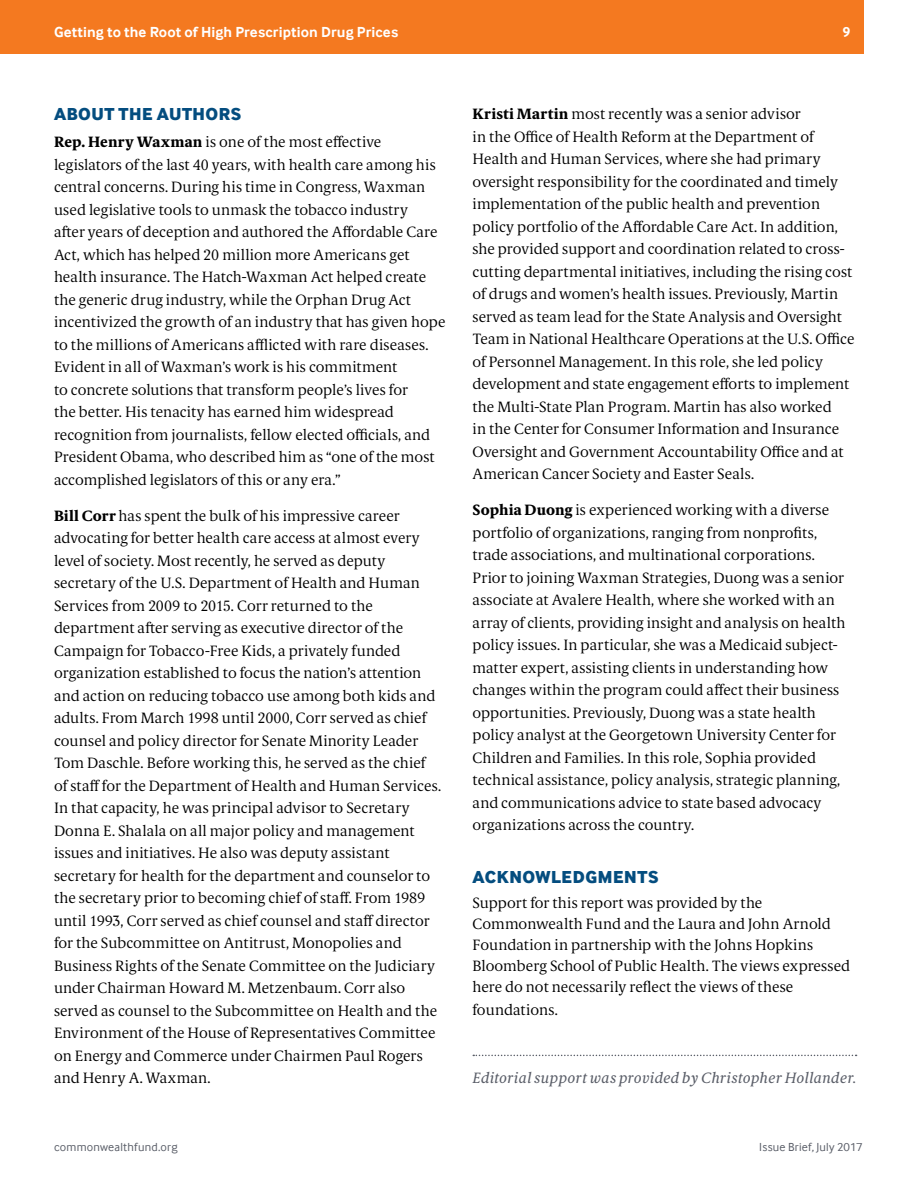
<style>
.page{position:relative;width:918px;height:1188px;background:#fff}
.page>*{position:absolute;margin:0;border:0;box-sizing:border-box;transform-origin:0 0}
.Heads_-_All_Caps{font:18px "Inter Face X Bold";letter-spacing:.03em;color:#044d7f}
.Body_Copy_-_No_Inden{font:300 15px/22.5px "Berlingske Serif Text";letter-spacing:.005em;color:#000}
.Body_Copy_-_No_Inden-2{font:italic 15px "Berlingske Serif Text";letter-spacing:.015em;color:#5a5e68}
.t1{font:700 15px "Inter Face Da Ma";letter-spacing:.01em;color:#fff}
.t2{font:12px "Inter Face";letter-spacing:.02em;color:#5a5e68}
.s1{font-weight:800}
</style>
<div class="page">
<div style="left:0;top:0;width:864px;height:54px;background:#f47920"></div>
<svg style="left:473px;top:1055px;width:384px;height:1px"></svg>
<p class="t1" style="left:54px;top:24px;width:346px">Getting to the Root of High Prescription Drug Prices</p>
<p class="t1" style="left:842px;top:24px;width:10px">9</p>
<p class="Heads_-_All_Caps" style="left:54px;top:103px;width:189px">ABOUT THE AUTHORS</p>
<p class="Body_Copy_-_No_Inden" style="left:54px;top:130px;width:393px"><span class="s1">Rep. Henry Waxman</span> is one of the most effective legislators of the last 40 years, with health care among his central concerns. During his time in Congress, Waxman used legislative tools to unmask the tobacco industry<br>after years of deception and authored the Affordable Care Act, which has helped 20 million more Americans get health insurance. The Hatch-Waxman Act helped create the generic drug industry, while the Orphan Drug Act incentivized the growth of an industry that has given hope to the millions of Americans afflicted with rare diseases.<br>Evident in all of Waxman’s work is his commitment<br>to concrete solutions that transform people’s lives for<br>the better. His tenacity has earned him widespread recognition from journalists, fellow elected officials, and President Obama, who described him as “one of the most accomplished legislators of this or any era.”</p>
<p class="Body_Copy_-_No_Inden" style="left:54px;top:504px;width:389px"><span class="s1">Bill Corr</span> has spent the bulk of his impressive career advocating for better health care access at almost every level of society. Most recently, he served as deputy secretary of the U.S. Department of Health and Human Services from 2009 to 2015. Corr returned to the department after serving as executive director of the Campaign for Tobacco-Free Kids, a privately funded organization established to focus the nation’s attention and action on reducing tobacco use among both kids and adults. From March 1998 until 2000, Corr served as chief counsel and policy director for Senate Minority Leader Tom Daschle. Before working this, he served as the chief of staff for the Department of Health and Human Services.<br>In that capacity, he was principal advisor to Secretary Donna E. Shalala on all major policy and management issues and initiatives. He also was deputy assistant secretary for health for the department and counselor to the secretary prior to becoming chief of staff. From 1989 until 1993, Corr served as chief counsel and staff director for the Subcommittee on Antitrust, Monopolies and Business Rights of the Senate Committee on the Judiciary under Chairman Howard M. Metzenbaum. Corr also served as counsel to the Subcommittee on Health and the Environment of the House of Representatives Committee on Energy and Commerce under Chairmen Paul Rogers and Henry A. Waxman.</p>
<p class="Body_Copy_-_No_Inden" style="left:472px;top:102px;width:384px"><span class="s1">Kristi Martin</span> most recently was a senior advisor<br>in the Office of Health Reform at the Department of Health and Human Services, where she had primary oversight responsibility for the coordinated and timely implementation of the public health and prevention policy portfolio of the Affordable Care Act. In addition, she provided support and coordination related to cross&shy;cutting departmental initiatives, including the rising cost of drugs and women’s health issues. Previously, Martin served as team lead for the State Analysis and Oversight Team in National Healthcare Operations at the U.S. Office of Personnel Management. In this role, she led policy development and state engagement efforts to implement the Multi-State Plan Program. Martin has also worked<br>in the Center for Consumer Information and Insurance Oversight and Government Accountability Office and at American Cancer Society and Easter Seals.</p>
<p class="Body_Copy_-_No_Inden" style="left:472px;top:498px;width:374px"><span class="s1">Sophia Duong</span> is experienced working with a diverse portfolio of organizations, ranging from nonprofits, trade associations, and multinational corporations.<br>Prior to joining Waxman Strategies, Duong was a senior associate at Avalere Health, where she worked with an array of clients, providing insight and analysis on health policy issues. In particular, she was a Medicaid subject&shy;matter expert, assisting clients in understanding how changes within the program could affect their business opportunities. Previously, Duong was a state health policy analyst at the Georgetown University Center for Children and Families. In this role, Sophia provided technical assistance, policy analysis, strategic planning, and communications advice to state based advocacy organizations across the country.</p>
<p class="Heads_-_All_Caps" style="left:472px;top:866px;width:188px">ACKNOWLEDGMENTS</p>
<p class="Body_Copy_-_No_Inden" style="left:472px;top:892px;width:379px;line-height:21px">Support for this report was provided by the Commonwealth Fund and the Laura and John Arnold Foundation in partnership with the Johns Hopkins Bloomberg School of Public Health. The views expressed here do not necessarily reflect the views of these</p>
<p class="Body_Copy_-_No_Inden" style="left:472px;top:998px;width:87px">foundations.</p>
<p class="Body_Copy_-_No_Inden-2" style="left:472px;top:1067px;width:385px">Editorial support was provided by Christopher Hollander.</p>
<p class="t2" style="left:54px;top:1140px;width:125px">commonwealthfund.org</p>
<p class="t2" style="left:759px;top:1140px;width:105px">Issue Brief, July 2017</p>
</div>
